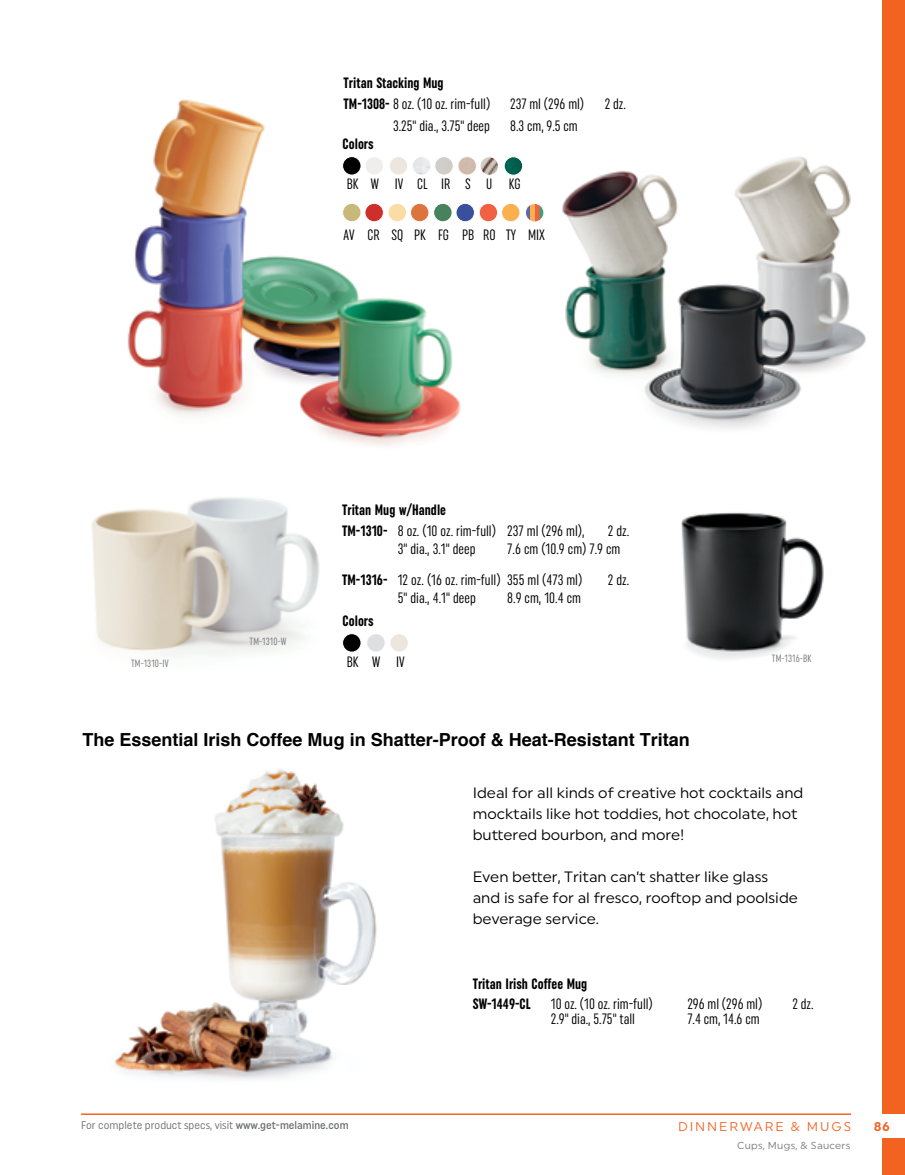
<style>
.page{position:relative;width:905px;height:1175px;background:#fff}
.page>*{position:absolute;margin:0;border:0;box-sizing:border-box;transform-origin:0 0}
.t1{font:700 18px "Helvetica";color:#000}
.t2{font:extra-condensed 15px/31.5px "Uniform";color:#000}
.t3{font:15px/21px "Uniform";color:#000}
.t4{font:700 extra-condensed 15px "Uniform";color:#000}
.t5{font:12.75px "Uniform";letter-spacing:.15em;color:#f26322}
.t6{font:700 12.75px "Uniform";color:#f26322}
.t7{font:11.25px "Uniform Condensed";color:#6d6e71}
.t8{font:extra-condensed 10.5px "Uniform";letter-spacing:.01em;color:#77787b}
.t9{font:10.2px "Uniform";letter-spacing:.03em;color:#77787b}
.s1{font-weight:700}
.s2{font-weight:500}
</style>
<div class="page">
<hr style="left:81px;top:1113px;width:769px;height:1px;background:#f26322">
<div style="left:881px;top:0;width:23px;height:1174px;background:#f26322"></div>
<div style="left:862px;top:1114px;width:42px;height:24px;background:#fff"></div>
<div style="left:390px;top:633px;width:18px;height:19px;background:#ede6df;border-radius:50%"></div>
<div style="left:389px;top:633px;width:20px;height:19px;border:1px solid #fff;border-radius:50%"></div>
<div style="left:367px;top:633px;width:18px;height:19px;background:#dddfe1;border-radius:50%"></div>
<div style="left:366px;top:633px;width:19px;height:19px;border:1px solid #fff;border-radius:50%"></div>
<div style="left:342px;top:633px;width:19px;height:19px;background:#000;border-radius:50%"></div>
<div style="left:342px;top:633px;width:19px;height:19px;border:1px solid #fff;border-radius:50%"></div>
<img style="left:92px;top:497px;width:227px;height:158px">
<img style="left:681px;top:512px;width:143px;height:147px">
<img style="left:114px;top:769px;width:263px;height:310px">
<img style="left:127px;top:99px;width:347px;height:347px">
<img style="left:562px;top:156px;width:304px;height:273px">
<div style="left:388px;top:203px;width:18px;height:19px;background:#fcdca5;border-radius:50%"></div>
<div style="left:388px;top:203px;width:19px;height:19px;border:1px solid #fff;border-radius:50%"></div>
<div style="left:342px;top:203px;width:19px;height:19px;background:#c8b97a;border-radius:50%"></div>
<div style="left:342px;top:203px;width:19px;height:19px;border:1px solid #fff;border-radius:50%"></div>
<div style="left:365px;top:203px;width:18px;height:19px;background:#ce2f2a;border-radius:50%"></div>
<div style="left:364px;top:203px;width:20px;height:19px;border:1px solid #fff;border-radius:50%"></div>
<img style="left:504px;top:157px;width:18px;height:18px;border-radius:9px">
<div style="left:504px;top:156px;width:19px;height:20px;border:1px solid #fff;border-radius:50%"></div>
<img style="left:480px;top:157px;width:18px;height:18px;border-radius:9px">
<div style="left:479px;top:156px;width:20px;height:20px;border:1px solid #fff;border-radius:50%"></div>
<img style="left:458px;top:157px;width:18px;height:18px;border-radius:9px">
<div style="left:457px;top:156px;width:20px;height:19px;border:1px solid #fff;border-radius:50%"></div>
<img style="left:412px;top:157px;width:19px;height:18px;border-radius:9px">
<div style="left:412px;top:156px;width:19px;height:19px;border:1px solid #fff;border-radius:50%"></div>
<img style="left:435px;top:157px;width:18px;height:18px;border-radius:9px">
<div style="left:434px;top:156px;width:19px;height:19px;border:1px solid #fff;border-radius:50%"></div>
<div style="left:389px;top:157px;width:18px;height:18px;background:#ede6df;border-radius:50%"></div>
<div style="left:389px;top:156px;width:19px;height:19px;border:1px solid #fff;border-radius:50%"></div>
<div style="left:365px;top:157px;width:18px;height:18px;background:#efeeed;border-radius:50%"></div>
<div style="left:364px;top:156px;width:20px;height:19px;border:1px solid #fff;border-radius:50%"></div>
<svg style="left:527px;top:205px;width:3px;height:15px"></svg>
<hr style="left:530px;top:204px;width:4px;height:18px;background:#fbb050">
<div style="left:534px;top:204px;width:5px;height:18px;background:#f16144"></div>
<svg style="left:539px;top:205px;width:3px;height:15px"></svg>
<div style="left:525px;top:203px;width:19px;height:19px;border:1px solid #fff;border-radius:50%"></div>
<div style="left:479px;top:203px;width:18px;height:19px;background:#f16144;border-radius:50%"></div>
<div style="left:479px;top:203px;width:19px;height:19px;border:1px solid #fff;border-radius:50%"></div>
<div style="left:433px;top:203px;width:19px;height:19px;background:#47825d;border-radius:50%"></div>
<div style="left:433px;top:203px;width:19px;height:19px;border:1px solid #fff;border-radius:50%"></div>
<div style="left:501px;top:203px;width:19px;height:19px;background:#fbb050;border-radius:50%"></div>
<div style="left:501px;top:203px;width:19px;height:19px;border:1px solid #fff;border-radius:50%"></div>
<div style="left:456px;top:203px;width:18px;height:19px;background:#3b509c;border-radius:50%"></div>
<div style="left:455px;top:203px;width:20px;height:19px;border:1px solid #fff;border-radius:50%"></div>
<div style="left:410px;top:203px;width:19px;height:19px;background:#de743d;border-radius:50%"></div>
<div style="left:410px;top:203px;width:19px;height:19px;border:1px solid #fff;border-radius:50%"></div>
<div style="left:342px;top:157px;width:19px;height:18px;background:#000;border-radius:50%"></div>
<div style="left:342px;top:156px;width:19px;height:19px;border:1px solid #fff;border-radius:50%"></div>
<p class="t4" style="left:343px;top:74px;width:102px">Tritan Stacking Mug</p>
<p class="t2" style="left:343px;top:88px;width:148px"><span class="s1">TM-1308-</span> 8 oz. (10 oz. rim-full)</p>
<p class="t2" style="left:510px;top:88px;width:75px">237 ml (296 ml)</p>
<p class="t2" style="left:604px;top:88px;width:23px">2 dz.</p>
<p class="t2" style="left:393px;top:109px;width:98px">3.25" dia., 3.75" deep</p>
<p class="t2" style="left:510px;top:109px;width:69px">8.3 cm, 9.5 cm</p>
<p class="t4" style="left:342px;top:135px;width:33px">Colors</p>
<p class="t2" style="left:347px;top:168px;width:175px">BKW IVCLIR S U KG</p>
<p class="t2" style="left:343px;top:219px;width:203px">AV CR SQ PK FG PB RO TY MIX</p>
<p class="t4" style="left:342px;top:501px;width:105px">Tritan Mug w/Handle</p>
<p class="t2" style="left:342px;top:515px;width:244px"><span class="s1">TM-1310-</span> 8 oz. (10 oz. rim-full) 237 ml (296 ml),</p>
<p class="t2" style="left:608px;top:515px;width:23px">2 dz.</p>
<p class="t2" style="left:398px;top:533px;width:79px">3" dia., 3.1" deep</p>
<p class="t2" style="left:342px;top:533px;width:280px;text-indent:165px">7.6 cm (10.9 cm) 7.9 cm<br><span class="s1">TM-1316-</span> 12 oz. (16 oz. rim-full) 355 ml (473 ml)</p>
<p class="t2" style="left:608px;top:564px;width:23px">2 dz.</p>
<p class="t8" style="left:131px;top:656px;width:39px">TM-1310-IV</p>
<p class="t8" style="left:249px;top:635px;width:38px">TM-1310-W</p>
<p class="t4" style="left:342px;top:612px;width:33px">Colors</p>
<p class="t2" style="left:398px;top:582px;width:80px">5" dia., 4.1" deep</p>
<p class="t2" style="left:507px;top:582px;width:75px">8.9 cm, 10.4 cm</p>
<p class="t2" style="left:347px;top:645px;width:59px">BK W IV</p>
<p class="t1" style="left:82px;top:725px;width:609px">The Essential Irish Coffee Mug in Shatter-Proof &amp; Heat-Resistant Tritan</p>
<p class="t8" style="left:771px;top:652px;width:41px">TM-1316-BK</p>
<p class="t3" style="left:472px;top:782px;width:332px">Ideal for all kinds of creative hot cocktails and mocktails like hot toddies, hot chocolate, hot buttered bourbon, and more!</p>
<p class="t3" style="left:472px;top:866px;width:327px">Even better, Tritan can’t shatter like glass and is safe for al fresco, rooftop and poolside beverage service.</p>
<p class="t4" style="left:472px;top:975px;width:116px">Tritan Irish Coffee Mug</p>
<p class="t4" style="left:472px;top:994px;width:59px">SW-1449-CL</p>
<p class="t2" style="left:550px;top:987px;width:104px">10 oz. (10 oz. rim-full)</p>
<p class="t2" style="left:687px;top:987px;width:76px">296 ml (296 ml)</p>
<p class="t2" style="left:792px;top:987px;width:23px">2 dz.</p>
<p class="t2" style="left:550px;top:1002px;width:86px">2.9" dia., 5.75" tall</p>
<p class="t2" style="left:687px;top:1002px;width:74px">7.4 cm, 14.6 cm</p>
<p class="t7" style="left:81px;top:1118px;width:269px">For complete product specs, visit <span class="s2">www.get-melamine.com</span></p>
<p class="t5" style="left:678px;top:1118px;width:174px">DINNERWARE &amp; MUGS</p>
<p class="t6" style="left:873px;top:1118px;width:18px">86</p>
<p class="t9" style="left:737px;top:1139px;width:115px">Cups, Mugs, &amp; Saucers</p>
</div>
